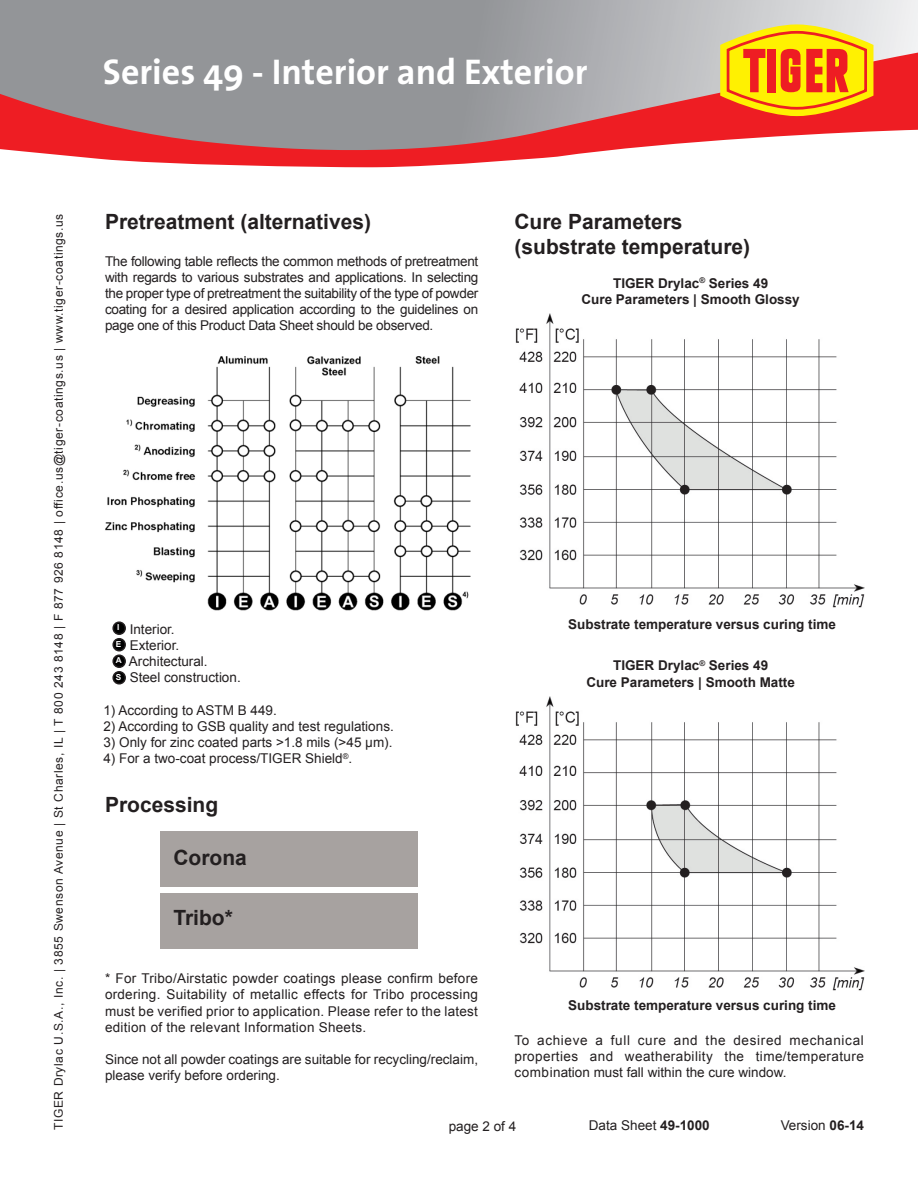
<style>
.page{position:relative;width:918px;height:1188px;background:#fff}
.page>*{position:absolute;margin:0;border:0;box-sizing:border-box;transform-origin:0 0}
.t1{font:700 36px "The Sans";color:#fff}
.t2{font:700 21px "Arial";color:#231f20}
.t3{font:13.5px/16.2px "Arial";color:#231f20;text-align:justify}
.t4{font:700 13.5px "Arial";color:#231f20}
.t5{font:12px "Arial";letter-spacing:.055em;color:#231f20}
.t6{font:700 8.25px "Arial";color:#fff}
.s1{font-weight:700}
</style>
<div class="page">
<svg style="left:0;top:0;width:918px;height:168px;background:#a6a8aa"></svg>
<svg style="left:0;top:52px;width:918px;height:115px;background:#be8588"></svg>
<svg style="left:720px;top:24px;width:153px;height:92px;background:#f5a220"></svg>
<div style="left:160px;top:832px;width:257px;height:55px;background:#a7a2a0"></div>
<div style="left:160px;top:893px;width:257px;height:55px;background:#a7a2a0"></div>
<img style="left:515px;top:314px;width:350px;height:294px">
<img style="left:105px;top:356px;width:366px;height:255px">
<div style="left:113px;top:622px;width:12px;height:12px;background:#000;border-radius:50%"></div>
<div style="left:112px;top:621px;width:14px;height:14px;border:2px solid #231f20;border-radius:50%"></div>
<div style="left:113px;top:639px;width:12px;height:12px;background:#000;border-radius:50%"></div>
<div style="left:112px;top:638px;width:14px;height:13px;border:2px solid #231f20;border-radius:50%"></div>
<div style="left:113px;top:655px;width:12px;height:12px;background:#000;border-radius:50%"></div>
<div style="left:112px;top:654px;width:14px;height:14px;border:2px solid #231f20;border-radius:50%"></div>
<div style="left:113px;top:672px;width:12px;height:12px;background:#000;border-radius:50%"></div>
<div style="left:112px;top:671px;width:14px;height:14px;border:2px solid #231f20;border-radius:50%"></div>
<img style="left:515px;top:696px;width:350px;height:295px">
<p class="t1" style="left:103px;top:41px;width:486px">Series 49 - Interior and Exterior</p>
<p class="t5" style="left:51px;top:1130px;width:918px;rotate:-90deg">TIGER Drylac U.S.A., Inc. | 3855 Swenson Avenue | St Charles, IL | T 800 243 8148 | F 877 926 8148 | office.us@tiger-coatings.us | www.tiger-coatings.us</p>
<p class="t2" style="left:105px;top:207px;width:268px">Pretreatment (alternatives)</p>
<p class="t3" style="left:105px;top:253px;width:375px">The following table reflects the common methods of pretreatment with regards to various substrates and applications. In selecting the proper type of pretreatment the suitability of the type of powder coating for a desired application according to the guidelines on page one of this Product Data Sheet should be observed.</p>
<p class="t2" style="left:514px;top:207px;width:170px">Cure Parameters</p>
<p class="t2" style="left:514px;top:232px;width:237px">(substrate temperature)</p>
<p class="t4" style="left:613px;top:274px;width:157px">TIGER Drylac<sup>®</sup> Series 49</p>
<p class="t4" style="left:581px;top:290px;width:220px">Cure Parameters | Smooth Glossy</p>
<p class="t3" style="left:130px;top:621px;width:47px">Interior.</p>
<p class="t3" style="left:130px;top:637px;width:51px">Exterior.</p>
<p class="t3" style="left:129px;top:654px;width:80px">Architectural.</p>
<p class="t3" style="left:130px;top:670px;width:113px">Steel construction.</p>
<p class="t3" style="left:103px;top:702px;width:175px">1) According to ASTM B 449.</p>
<p class="t3" style="left:103px;top:718px;width:292px">2) According to GSB quality and test regulations.</p>
<p class="t3" style="left:103px;top:735px;width:291px">3) Only for zinc coated parts &gt;1.8 mils (&gt;45 μm).</p>
<p class="t3" style="left:103px;top:751px;width:250px">4) For a two-coat process/TIGER Shield<sup>®</sup>.</p>
<p class="t6" style="left:117px;top:622px;width:4px">I</p>
<p class="t6" style="left:116px;top:639px;width:7px">E</p>
<p class="t6" style="left:116px;top:655px;width:7px">A</p>
<p class="t6" style="left:116px;top:672px;width:7px">S</p>
<p class="t2" style="left:105px;top:790px;width:115px">Processing</p>
<p class="t2" style="left:173px;top:844px;width:75px">Corona</p>
<p class="t2" style="left:173px;top:904px;width:61px">Tribo*</p>
<p class="t3" style="left:105px;top:971px;width:375px">* For Tribo/Airstatic powder coatings please confirm before ordering. Suitability of metallic effects for Tribo processing must be verified prior to application. Please refer to the latest edition of the relevant Information Sheets.</p>
<p class="t3" style="left:105px;top:1052px;width:375px">Since not all powder coatings are suitable for recycling/reclaim, please verify before ordering.</p>
<p class="t4" style="left:568px;top:615px;width:269px">Substrate temperature versus curing time</p>
<p class="t4" style="left:613px;top:657px;width:157px">TIGER Drylac<sup>®</sup> Series 49</p>
<p class="t4" style="left:586px;top:673px;width:210px">Cure Parameters | Smooth Matte</p>
<p class="t4" style="left:568px;top:996px;width:269px">Substrate temperature versus curing time</p>
<p class="t3" style="left:514px;top:1032px;width:351px">To achieve a full cure and the desired mechanical properties and weatherability the time/temperature combination must fall within the cure window.</p>
<p class="t3" style="left:449px;top:1118px;width:69px">page 2 of 4</p>
<p class="t3" style="left:589px;top:1117px;width:122px">Data Sheet <span class="s1">49-1000</span></p>
<p class="t3" style="left:781px;top:1117px;width:85px">Version <span class="s1">06-14</span></p>
</div>
